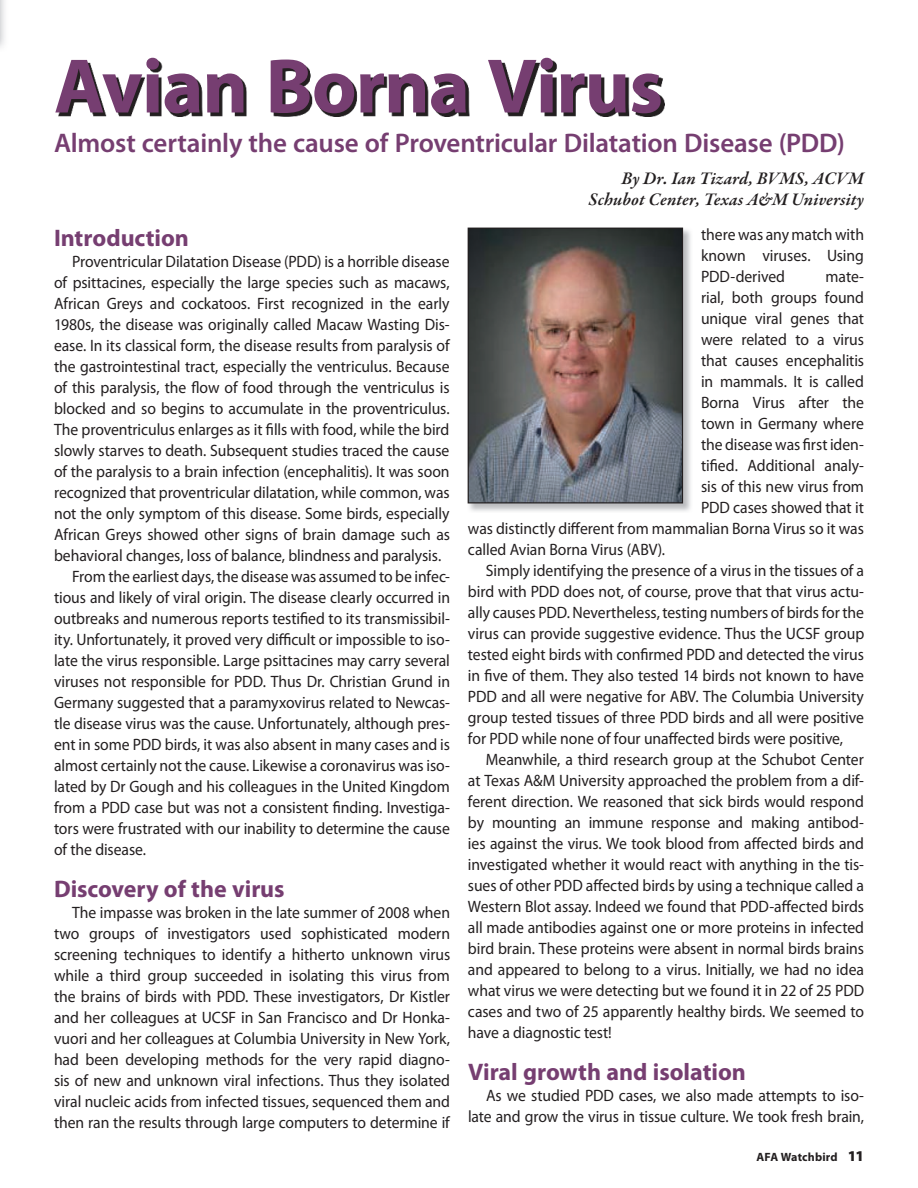
<style>
.page{position:relative;width:918px;height:1188px;background:#fff}
.page>*{position:absolute;margin:0;border:0;box-sizing:border-box;transform-origin:0 0}
.t1{font:700 78px "Myriad Pro";letter-spacing:-.015em;color:#763e71}
.t2{font:600 27px "Myriad Pro";letter-spacing:-.01em;color:#763e71}
.t3{font:700 24px "Myriad Pro";color:#763e71}
.t4{font:italic 600 18px/21px "Garamond Premr Pro";letter-spacing:.005em;color:#231f20;text-align:right}
.t5{font:16.5px/21px "Myriad Pro";letter-spacing:-.005em;color:#231f20;text-align:justify;scale:.95 1}
.t6{font:700 12px "Myriad Pro";letter-spacing:.01em;color:#231f20}
.s1{font-weight:900;font-size:15px}
</style>
<div class="page">
<img style="left:467px;top:227px;width:224px;height:284px">
<img style="left:470px;top:230px;width:211px;height:271px">
<div style="left:468px;top:228px;width:215px;height:275px;border:1px solid #231f20"></div>
<img style="left:58px;top:60px;width:606px;height:57px">
<p class="t1" style="left:54px;top:35px;width:611px">Avian Borna Virus</p>
<p class="t2" style="left:54px;top:126px;width:792px">Almost certainly the cause of Proventricular Dilatation Disease (PDD)</p>
<p class="t4" style="left:589px;top:169px;width:277px">By Dr. Ian Tizard, BVMS, ACVM<br>Schubot Center, Texas A&amp;M University</p>
<p class="t3" style="left:54px;top:222px;width:137px">Introduction</p>
<p class="t5" style="left:72px;top:250px;width:399px">Proventricular Dilatation Disease (PDD) is a horrible disease</p>
<p class="t5" style="left:54px;top:271px;width:418px">of psittacines, especially the large species such as macaws,</p>
<p class="t5" style="left:54px;top:292px;width:418px">African Greys and cockatoos. First recognized in the early</p>
<p class="t5" style="left:54px;top:313px;width:418px">1980s, the disease was originally called Macaw Wasting Dis-</p>
<p class="t5" style="left:54px;top:334px;width:418px">ease. In its classical form, the disease results from paralysis of</p>
<p class="t5" style="left:54px;top:355px;width:418px">the gastrointestinal tract, especially the ventriculus. Because</p>
<p class="t5" style="left:54px;top:376px;width:418px">of this paralysis, the flow of food through the ventriculus is</p>
<p class="t5" style="left:54px;top:397px;width:418px">blocked and so begins to accumulate in the proventriculus.</p>
<p class="t5" style="left:54px;top:418px;width:418px">The proventriculus enlarges as it fills with food, while the bird</p>
<p class="t5" style="left:54px;top:439px;width:418px">slowly starves to death. Subsequent studies traced the cause</p>
<p class="t5" style="left:54px;top:460px;width:418px">of the paralysis to a brain infection (encephalitis). It was soon</p>
<p class="t5" style="left:54px;top:481px;width:418px">recognized that proventricular dilatation, while common, was</p>
<p class="t5" style="left:54px;top:502px;width:418px">not the only symptom of this disease. Some birds, especially</p>
<p class="t5" style="left:54px;top:523px;width:418px">African Greys showed other signs of brain damage such as</p>
<p class="t5" style="left:54px;top:544px;width:409px">behavioral changes, loss of balance, blindness and paralysis.</p>
<p class="t5" style="left:72px;top:565px;width:399px">From the earliest days, the disease was assumed to be infec-</p>
<p class="t5" style="left:54px;top:586px;width:419px">tious and likely of viral origin. The disease clearly occurred in</p>
<p class="t5" style="left:54px;top:607px;width:418px">outbreaks and numerous reports testified to its transmissibil-</p>
<p class="t5" style="left:54px;top:628px;width:418px">ity. Unfortunately, it proved very difficult or impossible to iso-</p>
<p class="t5" style="left:54px;top:649px;width:418px">late the virus responsible. Large psittacines may carry several</p>
<p class="t5" style="left:54px;top:670px;width:418px">viruses not responsible for PDD. Thus Dr. Christian Grund in</p>
<p class="t5" style="left:54px;top:691px;width:418px">Germany suggested that a paramyxovirus related to Newcas-</p>
<p class="t5" style="left:54px;top:712px;width:418px">tle disease virus was the cause. Unfortunately, although pres-</p>
<p class="t5" style="left:54px;top:733px;width:418px">ent in some PDD birds, it was also absent in many cases and is</p>
<p class="t5" style="left:54px;top:754px;width:418px">almost certainly not the cause. Likewise a coronavirus was iso-</p>
<p class="t5" style="left:54px;top:775px;width:418px">lated by Dr Gough and his colleagues in the United Kingdom</p>
<p class="t5" style="left:54px;top:796px;width:418px">from a PDD case but was not a consistent finding. Investiga-</p>
<p class="t5" style="left:54px;top:817px;width:418px">tors were frustrated with our inability to determine the cause</p>
<p class="t5" style="left:54px;top:838px;width:99px">of the disease.</p>
<p class="t3" style="left:54px;top:873px;width:232px">Discovery of the virus</p>
<p class="t5" style="left:54px;top:901px;width:419px;text-indent:18px">The impasse was broken in the late summer of 2008 when two groups of investigators used sophisticated modern screening techniques to identify a hitherto unknown virus while a third group succeeded in isolating this virus from the brains of birds with PDD. These investigators, Dr Kistler and her colleagues at UCSF in San Francisco and Dr Honka&shy;vuori and her colleagues at Columbia University in New York, had been developing methods for the very rapid diagno&shy;sis of new and unknown viral infections. Thus they isolated viral nucleic acids from infected tissues, sequenced them and then ran the results through large computers to determine if</p>
<p class="t5" style="left:701px;top:224px;width:173px">there was any match with known viruses. Using PDD-derived</p>
<p class="t5" style="left:826px;top:266px;width:42px">mate-</p>
<p class="t5" style="left:701px;top:287px;width:173px">rial, both groups found</p>
<p class="t5" style="left:701px;top:308px;width:173px">unique viral genes that</p>
<p class="t5" style="left:701px;top:329px;width:173px">were related to a virus</p>
<p class="t5" style="left:701px;top:350px;width:173px">that causes encephalitis</p>
<p class="t5" style="left:701px;top:371px;width:173px">in mammals. It is called</p>
<p class="t5" style="left:701px;top:392px;width:173px">Borna Virus after the</p>
<p class="t5" style="left:701px;top:413px;width:173px">town in Germany where</p>
<p class="t5" style="left:701px;top:434px;width:173px">the disease was first iden-</p>
<p class="t5" style="left:701px;top:455px;width:173px">tified. Additional analy-</p>
<p class="t5" style="left:701px;top:476px;width:173px">sis of this new virus from</p>
<p class="t5" style="left:701px;top:497px;width:173px">PDD cases showed that it</p>
<p class="t5" style="left:468px;top:518px;width:418px">was distinctly different from mammalian Borna Virus so it was</p>
<p class="t5" style="left:468px;top:539px;width:209px">called Avian Borna Virus (ABV).</p>
<p class="t5" style="left:486px;top:560px;width:399px">Simply identifying the presence of a virus in the tissues of a</p>
<p class="t5" style="left:468px;top:581px;width:418px">bird with PDD does not, of course, prove that that virus actu-</p>
<p class="t5" style="left:468px;top:602px;width:419px">ally causes PDD. Nevertheless, testing numbers of birds for the</p>
<p class="t5" style="left:468px;top:623px;width:419px">virus can provide suggestive evidence. Thus the UCSF group</p>
<p class="t5" style="left:468px;top:644px;width:418px">tested eight birds with confirmed PDD and detected the virus</p>
<p class="t5" style="left:468px;top:665px;width:418px">in five of them. They also tested 14 birds not known to have</p>
<p class="t5" style="left:468px;top:686px;width:418px">PDD and all were negative for ABV. The Columbia University</p>
<p class="t5" style="left:468px;top:707px;width:418px">group tested tissues of three PDD birds and all were positive</p>
<p class="t5" style="left:468px;top:728px;width:396px">for PDD while none of four unaffected birds were positive,</p>
<p class="t5" style="left:486px;top:749px;width:399px">Meanwhile, a third research group at the Schubot Center</p>
<p class="t5" style="left:468px;top:770px;width:418px">at Texas A&amp;M University approached the problem from a dif-</p>
<p class="t5" style="left:468px;top:791px;width:418px">ferent direction. We reasoned that sick birds would respond</p>
<p class="t5" style="left:468px;top:812px;width:418px">by mounting an immune response and making antibod-</p>
<p class="t5" style="left:468px;top:833px;width:418px">ies against the virus. We took blood from affected birds and</p>
<p class="t5" style="left:468px;top:854px;width:418px">investigated whether it would react with anything in the tis-</p>
<p class="t5" style="left:468px;top:875px;width:418px">sues of other PDD affected birds by using a technique called a</p>
<p class="t5" style="left:468px;top:896px;width:418px">Western Blot assay. Indeed we found that PDD-affected birds</p>
<p class="t5" style="left:468px;top:917px;width:418px">all made antibodies against one or more proteins in infected</p>
<p class="t5" style="left:468px;top:938px;width:418px">bird brain. These proteins were absent in normal birds brains</p>
<p class="t5" style="left:468px;top:959px;width:419px">and appeared to belong to a virus. Initially, we had no idea</p>
<p class="t5" style="left:468px;top:980px;width:419px">what virus we were detecting but we found it in 22 of 25 PDD</p>
<p class="t5" style="left:468px;top:1001px;width:418px">cases and two of 25 apparently healthy birds. We seemed to</p>
<p class="t5" style="left:468px;top:1022px;width:153px">have a diagnostic test!</p>
<p class="t3" style="left:468px;top:1056px;width:280px">Viral growth and isolation</p>
<p class="t5" style="left:468px;top:1085px;width:419px;text-align:right">As we studied PDD cases, we also made attempts to iso&shy;late and grow the virus in tissue culture. We took fresh brain,</p>
<p class="t6" style="left:757px;top:1149px;width:109px">AFA Watchbird <span class="s1">11</span></p>
</div>
